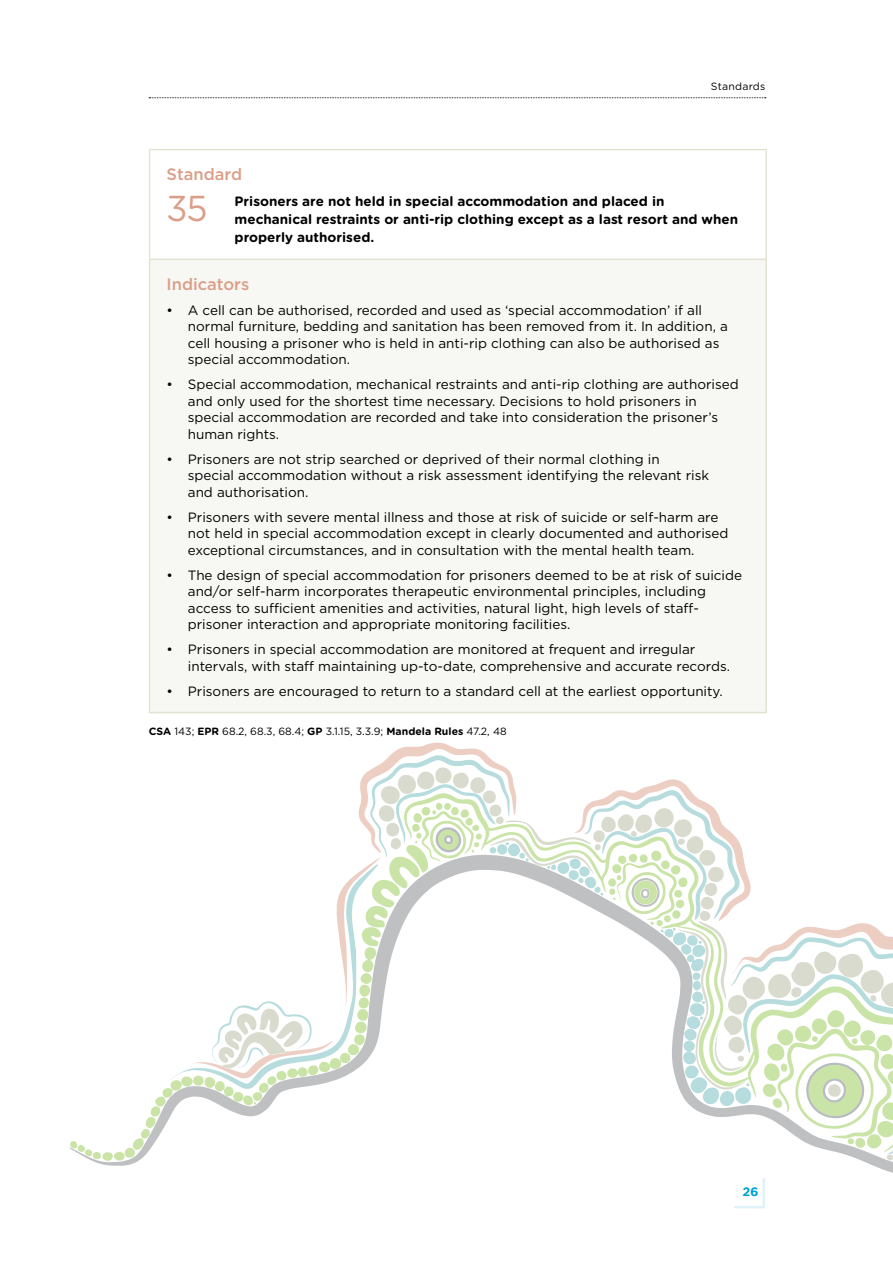
<style>
.page{position:relative;width:893px;height:1263px;background:#fff}
.page>*{position:absolute;margin:0;border:0;box-sizing:border-box;transform-origin:0 0}
.t1{font:36px "Gotham Rounded";color:#db9e88;scale:.96 1}
.H3_Standard___Indicator{font:500 16.5px "Gotham";color:#db9e88}
.t2{font:13.5px/16.5px "Gotham";color:#000}
.t3{font:700 13.5px/18px "Gotham Rounded";color:#000}
.t4{font:500 12px "Gotham Rounded";color:#00a5da}
.Abbreviated_terms{font:10.5px "Gotham";color:#000}
.t5{font:10.5px "Gotham Rounded";letter-spacing:.025em;color:#000}
.s1{font-family:"Gotham Rounded";font-weight:700}
</style>
<div class="page">
<svg style="left:149px;top:97px;width:617px;height:1px"></svg>
<div style="left:150px;top:259px;width:616px;height:454px;background:#f7f7f3"></div>
<hr style="left:149px;top:149px;width:618px;height:1px;background:#e4e2d4">
<hr style="left:149px;top:150px;width:1px;height:109px;background:#e4e2d4">
<hr style="left:765px;top:150px;width:2px;height:109px;background:#e4e2d4">
<hr style="left:149px;top:259px;width:618px;height:1px;background:#e4e2d4">
<hr style="left:149px;top:260px;width:1px;height:452px;background:#e4e2d4">
<hr style="left:765px;top:260px;width:2px;height:452px;background:#e4e2d4">
<hr style="left:149px;top:712px;width:618px;height:1px;background:#e4e2d4">
<svg style="left:358px;top:755px;width:385px;height:100px"></svg>
<svg style="left:69px;top:855px;width:824px;height:354px"></svg>
<p class="t5" style="left:711px;top:79px;width:56px">Standards</p>
<p class="H3_Standard___Indicator" style="left:167px;top:163px;width:77px">Standard</p>
<p class="t1" style="left:167px;top:184px;width:44px">35</p>
<p class="t3" style="left:235px;top:192px;width:505px">Prisoners are not held in special accommodation and placed in mechanical restraints or anti-rip clothing except as a last resort and when properly authorised.</p>
<p class="H3_Standard___Indicator" style="left:167px;top:273px;width:84px">Indicators</p>
<p class="t2" style="left:188px;top:301px;width:541px;text-indent:-21px">• A cell can be authorised, recorded and used as ‘special accommodation’ if all normal furniture, bedding and sanitation has been removed from it. In addition, a cell housing a prisoner who is held in anti-rip clothing can also be authorised as special accommodation.</p>
<p class="t2" style="left:188px;top:376px;width:552px;text-indent:-21px">• Special accommodation, mechanical restraints and anti-rip clothing are authorised and only used for the shortest time necessary. Decisions to hold prisoners in special accommodation are recorded and take into consideration the prisoner’s human rights.</p>
<p class="t2" style="left:188px;top:450px;width:523px;text-indent:-21px">• Prisoners are not strip searched or deprived of their normal clothing in special accommodation without a risk assessment identifying the relevant risk and authorisation.</p>
<p class="t2" style="left:188px;top:508px;width:542px;text-indent:-21px">• Prisoners with severe mental illness and those at risk of suicide or self-harm are not held in special accommodation except in clearly documented and authorised exceptional circumstances, and in consultation with the mental health team.</p>
<p class="t2" style="left:188px;top:566px;width:556px;text-indent:-21px">• The design of special accommodation for prisoners deemed to be at risk of suicide and/or self-harm incorporates therapeutic environmental principles, including access to sufficient amenities and activities, natural light, high levels of staff&shy;prisoner interaction and appropriate monitoring facilities.</p>
<p class="t2" style="left:188px;top:641px;width:544px;text-indent:-21px">• Prisoners in special accommodation are monitored at frequent and irregular intervals, with staff maintaining up-to-date, comprehensive and accurate records.</p>
<p class="t2" style="left:167px;top:682px;width:558px">• Prisoners are encouraged to return to a standard cell at the earliest opportunity.</p>
<p class="Abbreviated_terms" style="left:149px;top:725px;width:359px"><span class="s1">CSA</span> 143; <span class="s1">EPR</span> 68.2, 68.3, 68.4; <span class="s1">GP</span> 3.1.15, 3.3.9; <span class="s1">Mandela Rules</span> 47.2, 48</p>
<p class="t4" style="left:743px;top:1184px;width:17px">26</p>
</div>
